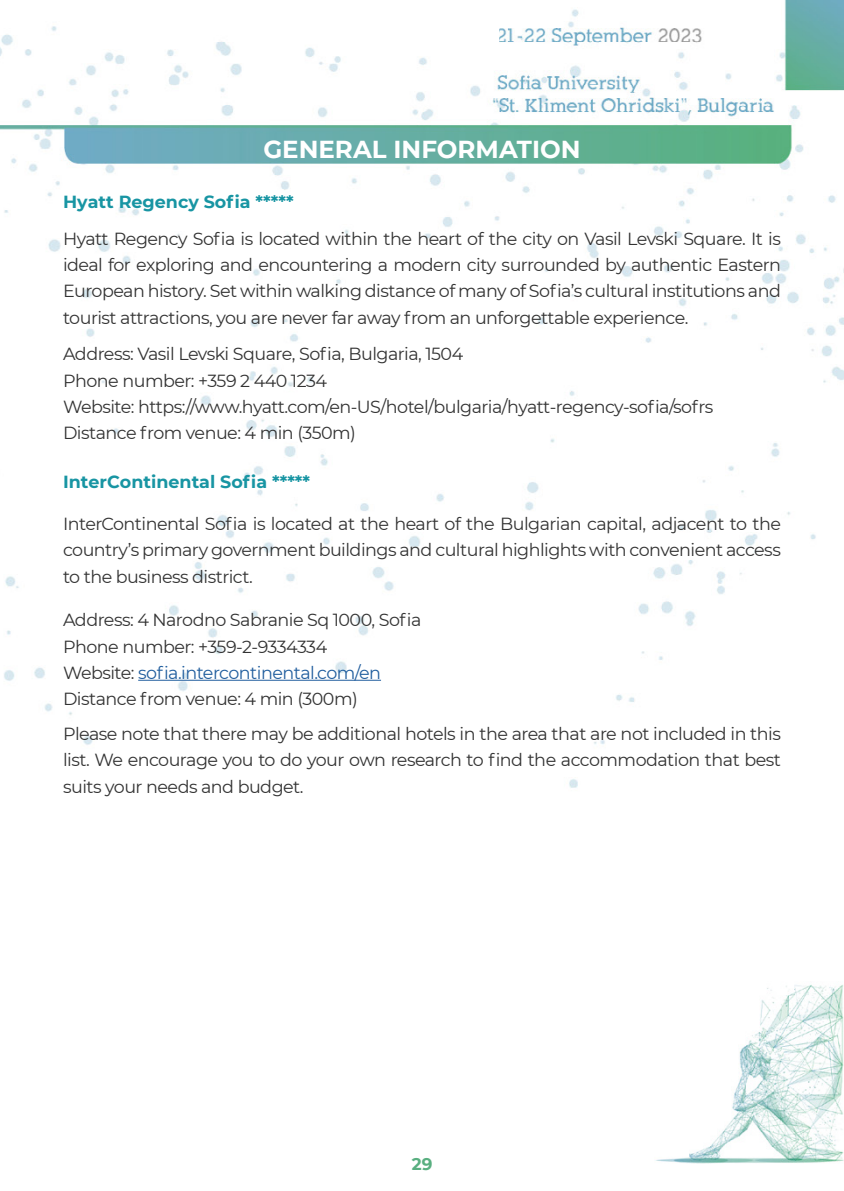
<style>
.page{position:relative;width:844px;height:1191px;background:#fff}
.page>*{position:absolute;margin:0;border:0;box-sizing:border-box;transform-origin:0 0}
.t1{font:700 24.5px "Montserrat";color:#fff}
.t2{font:17.5px/26.2px "Montserrat";letter-spacing:-.03em;color:#333;text-align:justify}
.t3{font:700 17.5px "Montserrat";color:#1895a3}
.t4{font:700 16.8px "Montserrat";color:#59af80}
.s1{color:#215e9e}
</style>
<div class="page">
<img style="left:0;top:0;width:843px;height:788px">
<svg style="left:277px;top:0;width:222px;height:45px"></svg>
<img style="left:655px;top:984px;width:188px;height:180px">
<hr style="left:138px;top:680px;width:243px;height:1px;background:#215e9e">
<h1 class="t1" style="left:263px;top:131px;width:319px">GENERAL INFORMATION</h1>
<p class="t3" style="left:63px;top:189px;width:232px">Hyatt Regency Sofia *****</p>
<p class="t2" style="left:63px;top:225px;width:719px">Hyatt Regency Sofia is located within the heart of the city on Vasil Levski Square. It is ideal for exploring and encountering a modern city surrounded by authentic Eastern European history. Set within walking distance of many of Sofia’s cultural institutions and tourist attractions, you are never far away from an unforgettable experience.</p>
<p class="t2" style="left:63px;top:340px;width:651px;text-align:left">Address: Vasil Levski Square, Sofia, Bulgaria, 1504<br>Phone number: +359 2 440 1234<br>Website: https://www.hyatt.com/en-US/hotel/bulgaria/hyatt-regency-sofia/sofrs Distance from venue: 4 min (350m)</p>
<p class="t3" style="left:63px;top:469px;width:248px">InterContinental Sofia *****</p>
<p class="t2" style="left:63px;top:510px;width:719px">InterContinental Sofia is located at the heart of the Bulgarian capital, adjacent to the country’s primary government buildings and cultural highlights with convenient access to the business district.</p>
<p class="t2" style="left:63px;top:606px;width:360px;text-align:left">Address: 4 Narodno Sabranie Sq 1000, Sofia Phone number: +359-2-9334334<br>Website: <span class="s1">sofia.intercontinental.com/en </span>Distance from venue: 4 min (300m)</p>
<p class="t2" style="left:63px;top:720px;width:719px">Please note that there may be additional hotels in the area that are not included in this list. We encourage you to do your own research to find the accommodation that best suits your needs and budget.</p>
<p class="t4" style="left:412px;top:1152px;width:22px">29</p>
</div>
